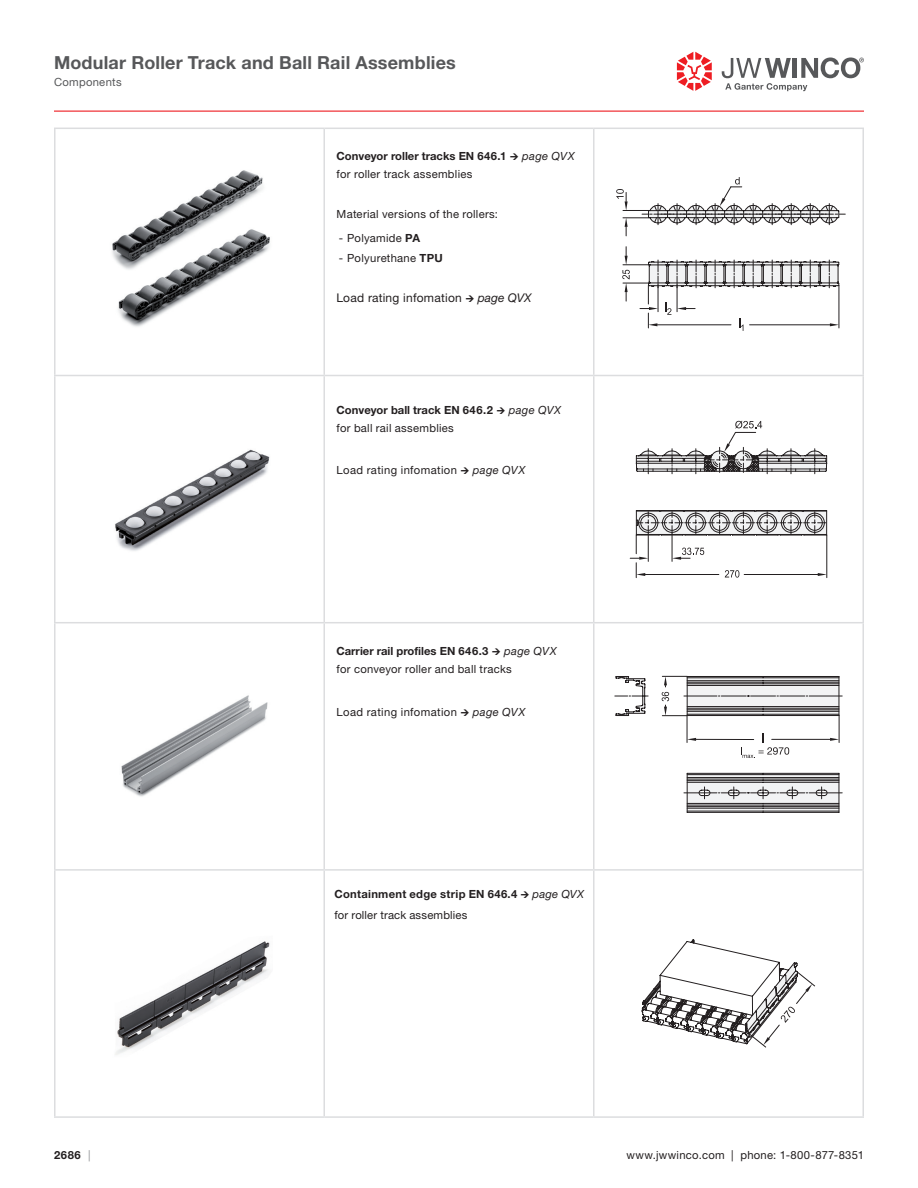
<style>
.page{position:relative;width:918px;height:1188px;background:#fff}
.page>*{position:absolute;margin:0;border:0;box-sizing:border-box;transform-origin:0 0}
.t1{font:700 18px "Helvetica Neue LTW1 G";letter-spacing:.01em;color:#57585a}
.t2{font:12px "Helvetica Neue LTW1 G";letter-spacing:.02em;color:#231f20}
.t3{font:11.25px/18px "Helvetica Neue LTW1 G";letter-spacing:.025em;color:#231f20}
.t4{font:700 11.25px/20.7px "Helvetica Neue LTW1 G";letter-spacing:.025em;color:#231f20}
.t5{font:700 11.25px/18px "Helvetica Neue LTW1 G";color:#231f20}
.t6{font:700 11.25px "Helvetica Neue LT Pro";color:#231f20}
.t7{font:11.25px "Helvetica Neue LTW1 G";letter-spacing:.025em;color:#57585a}
.s1{font-weight:400;font-style:italic}
.s2{font-weight:400}
.s3{font-family:"Helvetica Neue LT Pro"}
.s4{font-weight:700}
.s5{font-style:italic;font-size:11.25px}
.s6{font-style:italic}
.s7{font-family:"Helvetica Neue LTW1 G";font-weight:400;font-style:italic}
.s8{font-weight:400;color:#939598}
</style>
<div class="page">
<svg style="left:677px;top:52px;width:35px;height:39px"></svg>
<svg style="left:722px;top:58px;width:142px;height:33px"></svg>
<hr style="left:54px;top:111px;width:810px;height:1px;background:#ee1d23">
<hr style="left:54px;top:128px;width:270px;height:1px;background:#dcdddf">
<hr style="left:54px;top:129px;width:2px;height:246px;background:#dcdddf">
<hr style="left:324px;top:128px;width:270px;height:1px;background:#dcdddf">
<hr style="left:324px;top:129px;width:1px;height:246px;background:#dcdddf">
<hr style="left:594px;top:128px;width:270px;height:1px;background:#dcdddf">
<hr style="left:593px;top:129px;width:1px;height:246px;background:#dcdddf">
<hr style="left:862px;top:129px;width:2px;height:246px;background:#dcdddf">
<hr style="left:54px;top:375px;width:270px;height:1px;background:#dcdddf">
<hr style="left:54px;top:376px;width:2px;height:246px;background:#dcdddf">
<hr style="left:324px;top:375px;width:270px;height:1px;background:#dcdddf">
<hr style="left:324px;top:376px;width:1px;height:246px;background:#dcdddf">
<hr style="left:594px;top:375px;width:270px;height:1px;background:#dcdddf">
<hr style="left:593px;top:376px;width:1px;height:246px;background:#dcdddf">
<hr style="left:862px;top:376px;width:2px;height:246px;background:#dcdddf">
<hr style="left:54px;top:622px;width:270px;height:1px;background:#dcdddf">
<hr style="left:54px;top:623px;width:2px;height:246px;background:#dcdddf">
<hr style="left:324px;top:622px;width:270px;height:1px;background:#dcdddf">
<hr style="left:324px;top:623px;width:1px;height:246px;background:#dcdddf">
<hr style="left:594px;top:622px;width:270px;height:1px;background:#dcdddf">
<hr style="left:593px;top:623px;width:1px;height:246px;background:#dcdddf">
<hr style="left:862px;top:623px;width:2px;height:246px;background:#dcdddf">
<hr style="left:54px;top:869px;width:270px;height:2px;background:#dcdddf">
<hr style="left:54px;top:871px;width:2px;height:245px;background:#dcdddf">
<hr style="left:324px;top:869px;width:270px;height:2px;background:#dcdddf">
<hr style="left:324px;top:871px;width:1px;height:245px;background:#dcdddf">
<hr style="left:594px;top:869px;width:270px;height:2px;background:#dcdddf">
<hr style="left:593px;top:871px;width:1px;height:245px;background:#dcdddf">
<hr style="left:862px;top:871px;width:2px;height:245px;background:#dcdddf">
<hr style="left:54px;top:1116px;width:270px;height:2px;background:#dcdddf">
<hr style="left:324px;top:1116px;width:270px;height:2px;background:#dcdddf">
<hr style="left:594px;top:1116px;width:270px;height:2px;background:#dcdddf">
<img style="left:112px;top:170px;width:158px;height:157px">
<svg style="left:616px;top:177px;width:229px;height:154px"></svg>
<img style="left:115px;top:449px;width:155px;height:102px">
<svg style="left:630px;top:421px;width:198px;height:157px"></svg>
<img style="left:121px;top:695px;width:147px;height:102px">
<svg style="left:614px;top:676px;width:229px;height:137px"></svg>
<img style="left:115px;top:941px;width:155px;height:114px">
<svg style="left:641px;top:939px;width:174px;height:109px"></svg>
<h1 class="t1" style="left:54px;top:51px;width:403px">Modular Roller Track and Ball Rail Assemblies</h1>
<p class="t7" style="left:54px;top:75px;width:69px">Components</p>
<p class="t5" style="left:337px;top:147px;width:239px">Conveyor roller tracks EN 646.1 <span class="s1">→ page QVX </span><span class="s2">for roller track assemblies</span></p>
<p class="t3" style="left:337px;top:205px;width:163px">Material versions of the rollers:</p>
<p class="t3" style="left:339px;top:229px;width:83px"><span class="s3">-</span> Polyamide <span class="s4">PA</span></p>
<p class="t3" style="left:339px;top:249px;width:106px"><span class="s3">-</span> Polyurethane <span class="s4">TPU</span></p>
<p class="t2" style="left:337px;top:290px;width:196px">Load rating infomation <span class="s5">→</span> <span class="s6">page QVX</span></p>
<p class="t6" style="left:337px;top:403px;width:226px">Conveyor ball track EN 646.2 <span class="s7">→ page QVX</span></p>
<p class="t3" style="left:337px;top:419px;width:119px">for ball rail assemblies</p>
<p class="t3" style="left:337px;top:461px;width:190px">Load rating infomation <span class="s6">→ page QVX</span></p>
<p class="t3" style="left:337px;top:642px;width:221px"><span class="s4">Carrier rail profiles EN 646.3</span> <span class="s6">→ page QVX </span>for conveyor roller and ball tracks</p>
<p class="t3" style="left:337px;top:703px;width:190px">Load rating infomation <span class="s6">→ page QVX</span></p>
<p class="t4" style="left:335px;top:884px;width:251px">Containment edge strip EN 646.4 <span class="s1">→ page QVX </span><span class="s2">for roller track assemblies</span></p>
<p class="t4" style="left:54px;top:1144px;width:38px">2686 <span class="s8">|</span></p>
<p class="t3" style="left:626px;top:1146px;width:239px">www.jwwinco.com | phone: 1-800-877-8351</p>
</div>
